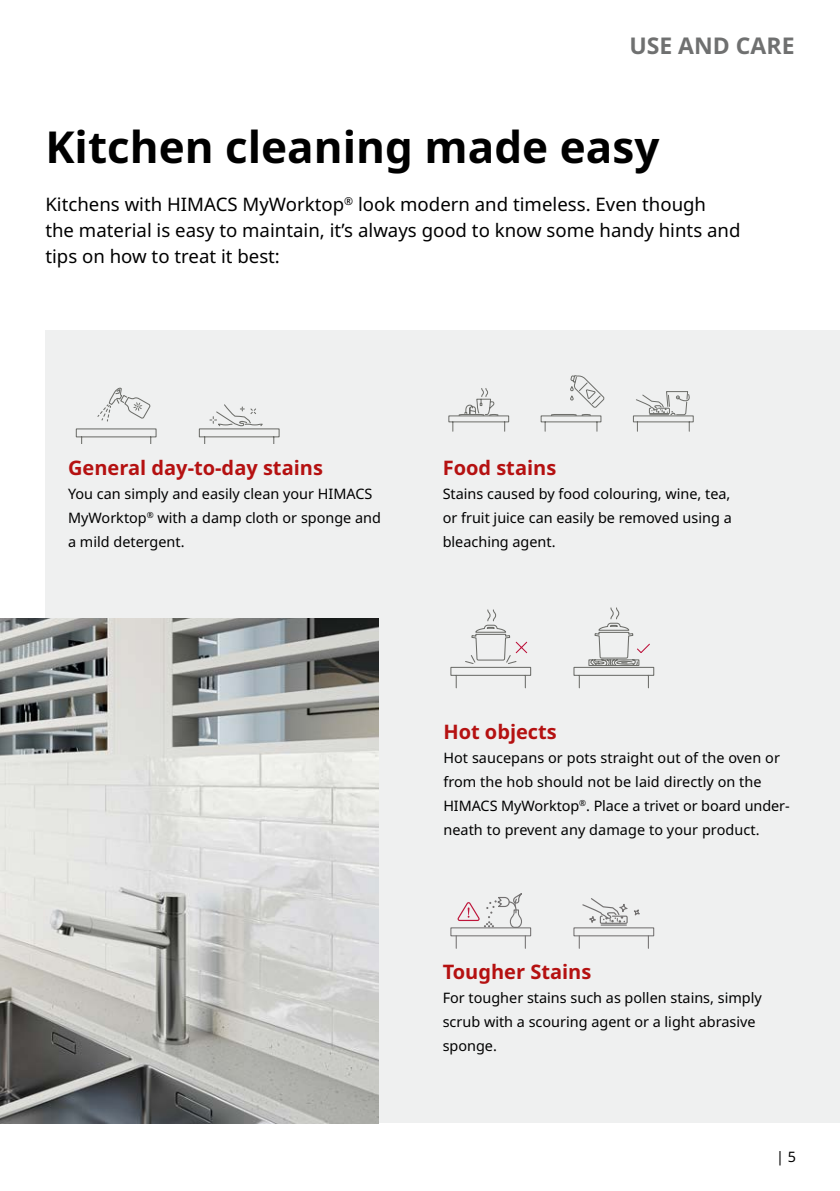
<style>
.page{position:relative;width:840px;height:1191px;background:#fff}
.page>*{position:absolute;margin:0;border:0;box-sizing:border-box;transform-origin:0 0}
.t1{font:700 44px "Noto Sans";color:#000}
.t2{font:700 23px "Noto Sans";color:#6f7070}
.t3{font:700 20px "Noto Sans";color:#b51111}
.t4{font:18.6px/26px "Noto Sans";color:#000}
.t5{font:14.4px/24px "Noto Sans";color:#000}
</style>
<div class="page">
<div style="left:45px;top:331px;width:794px;height:792px;background:#eff0f0"></div>
<svg style="left:75px;top:387px;width:82px;height:57px"></svg>
<svg style="left:198px;top:404px;width:82px;height:40px"></svg>
<svg style="left:448px;top:375px;width:245px;height:57px"></svg>
<img style="left:0;top:619px;width:378px;height:504px">
<svg style="left:450px;top:607px;width:204px;height:82px"></svg>
<div style="left:450px;top:927px;width:81px;height:9px;border:1px solid #727070"></div>
<svg style="left:524px;top:935px;width:1px;height:13px"></svg>
<svg style="left:455px;top:935px;width:1px;height:13px"></svg>
<div style="left:573px;top:927px;width:80px;height:9px;border:1px solid #727070"></div>
<svg style="left:647px;top:935px;width:1px;height:13px"></svg>
<svg style="left:578px;top:935px;width:1px;height:13px"></svg>
<svg style="left:582px;top:898px;width:57px;height:27px"></svg>
<div style="left:619px;top:903px;width:8px;height:9px;border:1px solid #727070;border-radius:50%"></div>
<div style="left:588px;top:916px;width:7px;height:7px;border:1px solid #727070;border-radius:50%"></div>
<svg style="left:456px;top:893px;width:72px;height:35px"></svg>
<h2 class="t2" style="left:629px;top:29px;width:167px">USE AND CARE</h2>
<h1 class="t1" style="left:45px;top:116px;width:615px">Kitchen cleaning made easy</h1>
<p class="t4" style="left:45px;top:191px;width:696px">Kitchens with HIMACS MyWorktop<sup>®</sup> look modern and timeless. Even though<br>the material is easy to maintain, it’s always good to know some handy hints and tips on how to treat it best:</p>
<h3 class="t3" style="left:68px;top:453px;width:256px">General day-to-day stains</h3>
<p class="t5" style="left:68px;top:482px;width:314px">You can simply and easily clean your HIMACS<br>MyWorktop<sup>®</sup> with a damp cloth or sponge and a mild detergent.</p>
<h3 class="t3" style="left:442px;top:453px;width:115px">Food stains</h3>
<p class="t5" style="left:442px;top:482px;width:290px;text-align:justify">Stains caused by food colouring, wine, tea, or fruit juice can easily be removed using a bleaching agent.</p>
<h3 class="t3" style="left:443px;top:717px;width:115px">Hot objects</h3>
<p class="t5" style="left:443px;top:746px;width:348px">Hot saucepans or pots straight out of the oven or from the hob should not be laid directly on the HIMACS MyWorktop<sup>®</sup>. Place a trivet or board under&shy;neath to prevent any damage to your product.</p>
<h3 class="t3" style="left:442px;top:957px;width:150px">Tougher Stains</h3>
<p class="t5" style="left:442px;top:986px;width:320px">For tougher stains such as pollen stains, simply scrub with a scouring agent or a light abrasive sponge.</p>
<p class="t5" style="left:775px;top:1145px;width:21px">| 5</p>
</div>
